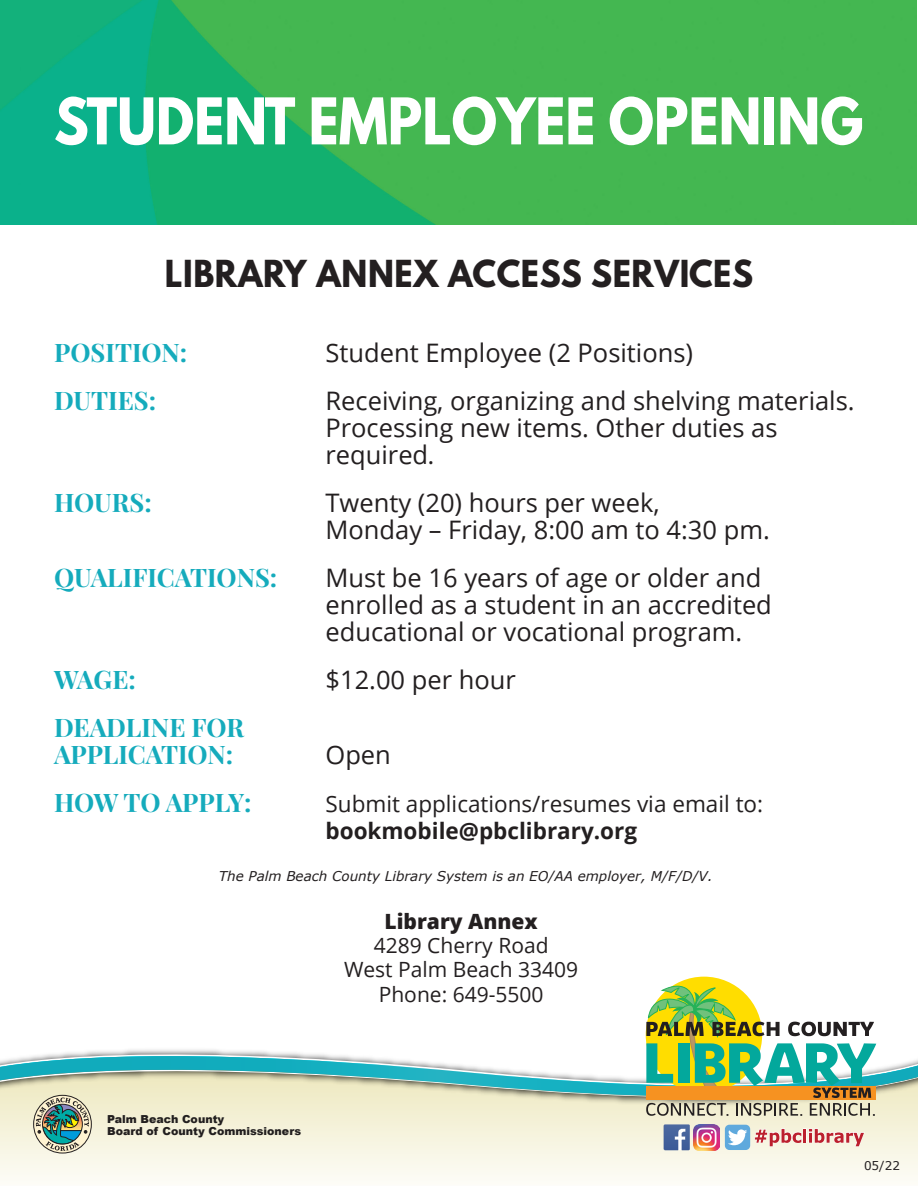
<style>
.page{position:relative;width:918px;height:1188px;background:#fff}
.page>*{position:absolute;margin:0;border:0;box-sizing:border-box;transform-origin:0 0}
.Document{font:700 57px "League Spartan";color:#fff;scale:.91 1}
.Document-2{font:700 33px "League Spartan";letter-spacing:.02em;color:#231f20;scale:.95 1}
.Document-3{font:25.5px/27px "Open Sans";color:#231f20}
.Document-4{font:700 25.5px "Playfair Display";letter-spacing:-.005em;color:#15abbc}
.Document-5{font:22.5px "Open Sans";color:#231f20}
.Document-6{font:700 22.5px "Open Sans";color:#231f20}
.Paragraph_Style_1{font:21px "Open Sans";color:#231f20}
.Paragraph_Style_1-2{font:800 21px "Open Sans";color:#231f20}
.Document-7{font:italic 13.5px "Verdana";color:#231f20}
.Document-8{font:12px "Verdana";color:#231f20}
.t1{font:900 10.95px/12.6px "Arial";color:#221f1f}
.s1{font-family:"Myriad Pro"}
</style>
<div class="page">
<img style="left:0;top:0;width:917px;height:225px">
<div style="left:0;top:1151px;width:918px;height:29px;background:#faf9ed"></div>
<svg style="left:0;top:978px;width:918px;height:173px"></svg>
<p class="Document" style="left:54px;top:77px;width:891px">STUDENT EMPLOYEE OPENING</p>
<p class="Document-2" style="left:165px;top:247px;width:621px">LIBRARY ANNEX ACCESS SERVICES</p>
<p class="Document-4" style="left:54px;top:336px;width:135px">POSITION:</p>
<p class="Document-3" style="left:326px;top:338px;width:369px">Student Employee (2 Positions)</p>
<p class="Document-4" style="left:54px;top:384px;width:104px">DUTIES:</p>
<p class="Document-3" style="left:325px;top:386px;width:531px">Receiving, organizing and shelving materials.<br>Processing new items. Other duties as required<span class="s1">.</span></p>
<p class="Document-4" style="left:54px;top:486px;width:99px">HOURS:</p>
<p class="Document-3" style="left:326px;top:488px;width:336px">Twenty (20) hours per week,</p>
<p class="Document-3" style="left:325px;top:515px;width:446px">Monday – Friday, 8:00 am to 4:30 pm.</p>
<p class="Document-4" style="left:54px;top:561px;width:225px">QUALIFICATIONS:</p>
<p class="Document-3" style="left:325px;top:563px;width:448px">Must be 16 years of age or older and enrolled as a student in an accredited</p>
<p class="Document-3" style="left:325px;top:617px;width:418px">educational or vocational program.</p>
<p class="Document-4" style="left:54px;top:663px;width:83px">WAGE:</p>
<p class="Document-3" style="left:326px;top:665px;width:192px">$12.00 per hour</p>
<p class="Document-4" style="left:54px;top:711px;width:192px">DEADLINE FOR</p>
<p class="Document-4" style="left:54px;top:738px;width:181px">APPLICATION:</p>
<p class="Document-3" style="left:326px;top:740px;width:67px">Open</p>
<p class="Document-4" style="left:54px;top:786px;width:199px">HOW TO APPLY:</p>
<p class="Document-5" style="left:326px;top:788px;width:439px">Submit applications/resumes via email to:</p>
<p class="Document-6" style="left:326px;top:814px;width:313px">bookmobile@pbclibrary.org</p>
<p class="Document-7" style="left:219px;top:867px;width:495px">The Palm Beach County Library System is an EO/AA employer, M/F/D/V.</p>
<p class="Paragraph_Style_1-2" style="left:385px;top:905px;width:155px">Library Annex</p>
<p class="Paragraph_Style_1" style="left:374px;top:931px;width:176px">4289 Cherry Road</p>
<p class="Paragraph_Style_1" style="left:344px;top:955px;width:236px">West Palm Beach 33409</p>
<p class="Paragraph_Style_1" style="left:379px;top:980px;width:166px">Phone: 649-5500</p>
<p class="t1" style="left:107px;top:1112px;width:196px">Palm Beach County<br>Board of County Commissioners</p>
<p class="Document-8" style="left:864px;top:1158px;width:37px">05/22</p>
</div>
